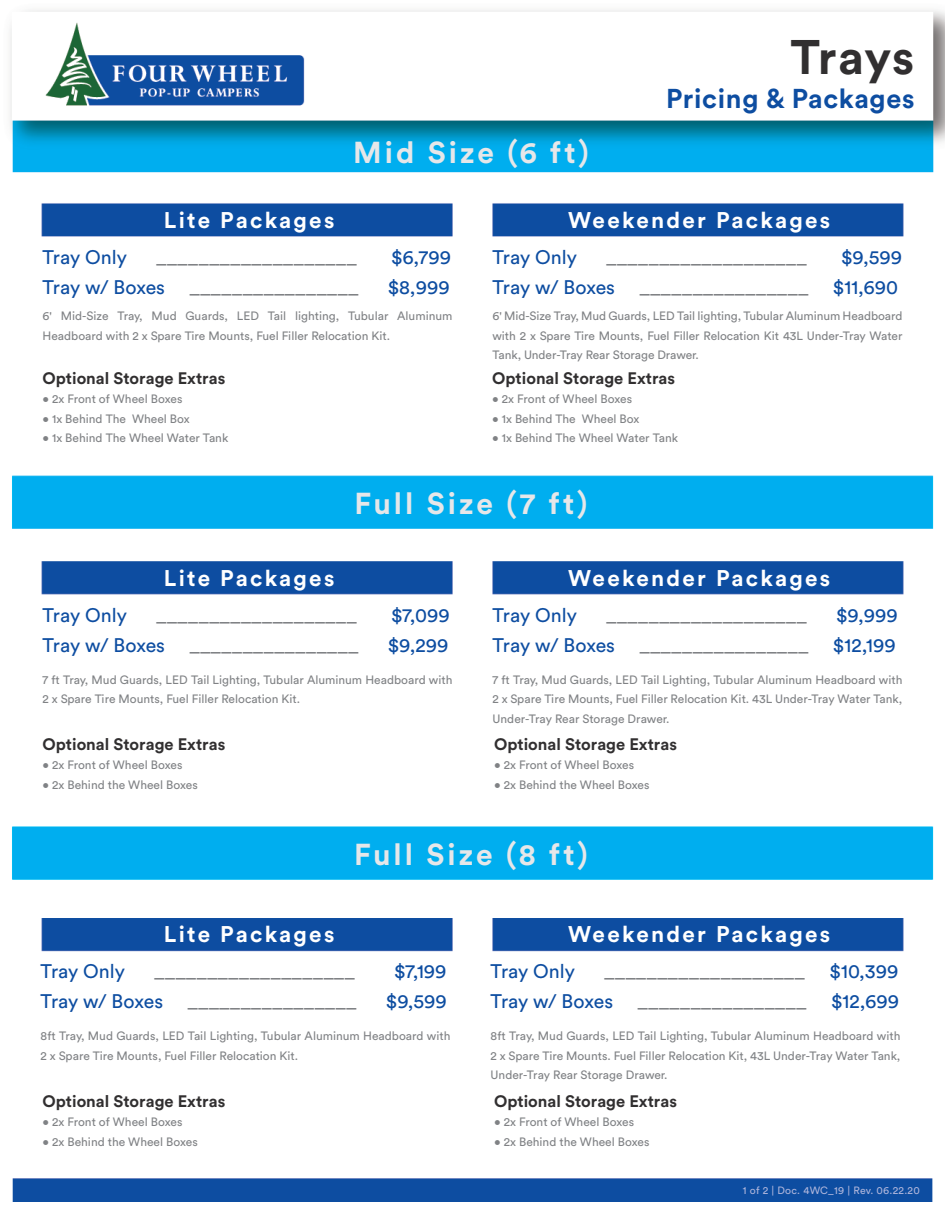
<style>
.page{position:relative;width:945px;height:1215px;background:#fff}
.page>*{position:absolute;margin:0;border:0;box-sizing:border-box;transform-origin:0 0}
.t1{font:700 48px "Circular Std";letter-spacing:.015em;color:#312f30}
.t2{font:700 30px "Circular Std";letter-spacing:.1em;color:#e6e7e9}
.t3{font:700 27px "Circular Std";letter-spacing:.025em;color:#0d4da1}
.t4{font:700 22.5px "Circular Std";letter-spacing:.1em;color:#fff}
.t5{font:19.5px/30px "Circular Std";color:#808285;text-align:right}
.t6{font:19.5px "Circular Std";color:#0d4da1}
.t7{font:700 16.5px "Circular Std";color:#312f30}
.t8{font:12px/19.5px "Circular Std";color:#808285}
.t9{font:10.5px "Circular Std";letter-spacing:.025em;color:#aeb5db}
.s1{color:#0d4da1}
</style>
<div class="page">
<img style="left:10px;top:10px;width:935px;height:1191px">
<h3 class="t6" style="left:43px;top:246px;width:86px">Tray Only</h3>
<h3 class="t4" style="left:164px;top:206px;width:172px">Lite Packages</h3>
<h2 class="t2" style="left:353px;top:133px;width:237px">Mid Size (6 ft)</h2>
<h1 class="t1" style="left:790px;top:26px;width:126px">Trays</h1>
<h3 class="t3" style="left:666px;top:81px;width:250px">Pricing &amp; Packages</h3>
<h3 class="t4" style="left:568px;top:206px;width:263px">Weekender Packages</h3>
<h3 class="t5" style="left:156px;top:242px;width:202px">___________________</h3>
<h3 class="t6" style="left:391px;top:246px;width:62px">$6,799</h3>
<h3 class="t6" style="left:493px;top:246px;width:86px">Tray Only</h3>
<h3 class="t5" style="left:606px;top:242px;width:202px">___________________</h3>
<h3 class="t6" style="left:841px;top:246px;width:63px">$9,599</h3>
<h3 class="t6" style="left:43px;top:276px;width:124px">Tray w/ Boxes</h3>
<h3 class="t5" style="left:190px;top:272px;width:171px">________________</h3>
<h3 class="t6" style="left:388px;top:276px;width:63px">$8,999</h3>
<h3 class="t5" style="left:493px;top:272px;width:318px"><span class="s1">Tray w/ Boxes</span> ________________</h3>
<h3 class="t6" style="left:833px;top:276px;width:67px">$11,690</h3>
<p class="t8" style="left:43px;top:306px;width:411px">6' Mid-Size Tray, Mud Guards, LED Tail lighting, Tubular Aluminum<br>Headboard with 2 x Spare Tire Mounts, Fuel Filler Relocation Kit.</p>
<h3 class="t7" style="left:43px;top:367px;width:184px">Optional Storage Extras</h3>
<p class="t8" style="left:43px;top:389px;width:141px">• 2x Front of Wheel Boxes</p>
<p class="t8" style="left:43px;top:408px;width:149px">• 1x Behind The Wheel Box</p>
<p class="t8" style="left:43px;top:428px;width:187px">• 1x Behind The Wheel Water Tank</p>
<p class="t8" style="left:493px;top:306px;width:411px;text-align:justify">6' Mid-Size Tray, Mud Guards, LED Tail lighting, Tubular Aluminum Headboard with 2 x Spare Tire Mounts, Fuel Filler Relocation Kit 43L Under-Tray Water Tank, Under-Tray Rear Storage Drawer.</p>
<h3 class="t7" style="left:492px;top:367px;width:184px">Optional Storage Extras</h3>
<p class="t8" style="left:492px;top:389px;width:141px">• 2x Front of Wheel Boxes</p>
<p class="t8" style="left:492px;top:408px;width:149px">• 1x Behind The Wheel Box</p>
<p class="t8" style="left:492px;top:428px;width:187px">• 1x Behind The Wheel Water Tank</p>
<h2 class="t2" style="left:355px;top:485px;width:234px">Full Size (7 ft)</h2>
<h3 class="t6" style="left:43px;top:603px;width:86px">Tray Only</h3>
<h3 class="t4" style="left:164px;top:563px;width:172px">Lite Packages</h3>
<h3 class="t4" style="left:568px;top:563px;width:263px">Weekender Packages</h3>
<h3 class="t5" style="left:156px;top:600px;width:202px">___________________</h3>
<h3 class="t6" style="left:391px;top:603px;width:60px">$7,099</h3>
<h3 class="t6" style="left:493px;top:603px;width:86px">Tray Only</h3>
<h3 class="t5" style="left:606px;top:600px;width:202px">___________________</h3>
<h3 class="t6" style="left:836px;top:603px;width:63px">$9,999</h3>
<h3 class="t6" style="left:43px;top:633px;width:124px">Tray w/ Boxes</h3>
<h3 class="t5" style="left:190px;top:630px;width:171px">________________</h3>
<h3 class="t6" style="left:388px;top:633px;width:62px">$9,299</h3>
<h3 class="t5" style="left:493px;top:630px;width:318px"><span class="s1">Tray w/ Boxes</span> ________________</h3>
<h3 class="t6" style="left:833px;top:633px;width:64px">$12,199</h3>
<p class="t8" style="left:43px;top:670px;width:411px">7 ft Tray, Mud Guards, LED Tail Lighting, Tubular Aluminum Headboard with<br>2 x Spare Tire Mounts, Fuel Filler Relocation Kit.</p>
<p class="t8" style="left:493px;top:670px;width:411px;text-align:justify">7 ft Tray, Mud Guards, LED Tail Lighting, Tubular Aluminum Headboard with 2 x Spare Tire Mounts, Fuel Filler Relocation Kit. 43L Under-Tray Water Tank, Under-Tray Rear Storage Drawer.</p>
<h3 class="t7" style="left:43px;top:733px;width:184px">Optional Storage Extras</h3>
<p class="t8" style="left:43px;top:755px;width:141px">• 2x Front of Wheel Boxes</p>
<p class="t8" style="left:43px;top:775px;width:157px">• 2x Behind the Wheel Boxes</p>
<h3 class="t7" style="left:494px;top:733px;width:184px">Optional Storage Extras</h3>
<p class="t8" style="left:494px;top:755px;width:141px">• 2x Front of Wheel Boxes</p>
<p class="t8" style="left:494px;top:775px;width:157px">• 2x Behind the Wheel Boxes</p>
<h2 class="t2" style="left:354px;top:835px;width:235px">Full Size (8 ft)</h2>
<h3 class="t4" style="left:164px;top:920px;width:172px">Lite Packages</h3>
<h3 class="t4" style="left:568px;top:920px;width:263px">Weekender Packages</h3>
<h3 class="t6" style="left:41px;top:959px;width:86px">Tray Only</h3>
<h3 class="t5" style="left:154px;top:956px;width:202px">___________________</h3>
<h3 class="t6" style="left:41px;top:989px;width:124px">Tray w/ Boxes</h3>
<h3 class="t5" style="left:188px;top:986px;width:171px">________________</h3>
<h3 class="t6" style="left:394px;top:959px;width:54px">$7,199</h3>
<h3 class="t6" style="left:386px;top:989px;width:63px">$9,599</h3>
<p class="t8" style="left:41px;top:1026px;width:411px">8ft Tray, Mud Guards, LED Tail Lighting, Tubular Aluminum Headboard with<br>2 x Spare Tire Mounts, Fuel Filler Relocation Kit.</p>
<h3 class="t7" style="left:43px;top:1090px;width:184px">Optional Storage Extras</h3>
<p class="t8" style="left:43px;top:1112px;width:141px">• 2x Front of Wheel Boxes</p>
<p class="t8" style="left:43px;top:1132px;width:157px">• 2x Behind the Wheel Boxes</p>
<h3 class="t5" style="left:491px;top:956px;width:410px">___________________ <span class="s1">$10,399<br>Tray w/ Boxes</span> ________________ <span class="s1">$12,699</span></h3>
<h3 class="t6" style="left:491px;top:959px;width:86px">Tray Only</h3>
<p class="t8" style="left:491px;top:1026px;width:411px;text-align:justify">8ft Tray, Mud Guards, LED Tail Lighting, Tubular Aluminum Headboard with 2 x Spare Tire Mounts. Fuel Filler Relocation Kit, 43L Under-Tray Water Tank, Under-Tray Rear Storage Drawer.</p>
<h3 class="t7" style="left:494px;top:1090px;width:184px">Optional Storage Extras</h3>
<p class="t8" style="left:494px;top:1112px;width:141px">• 2x Front of Wheel Boxes</p>
<p class="t8" style="left:494px;top:1132px;width:157px">• 2x Behind the Wheel Boxes</p>
<p class="t9" style="left:743px;top:1184px;width:178px">1 of 2 | Doc. 4WC_19 | Rev. 06.22.20</p>
</div>
